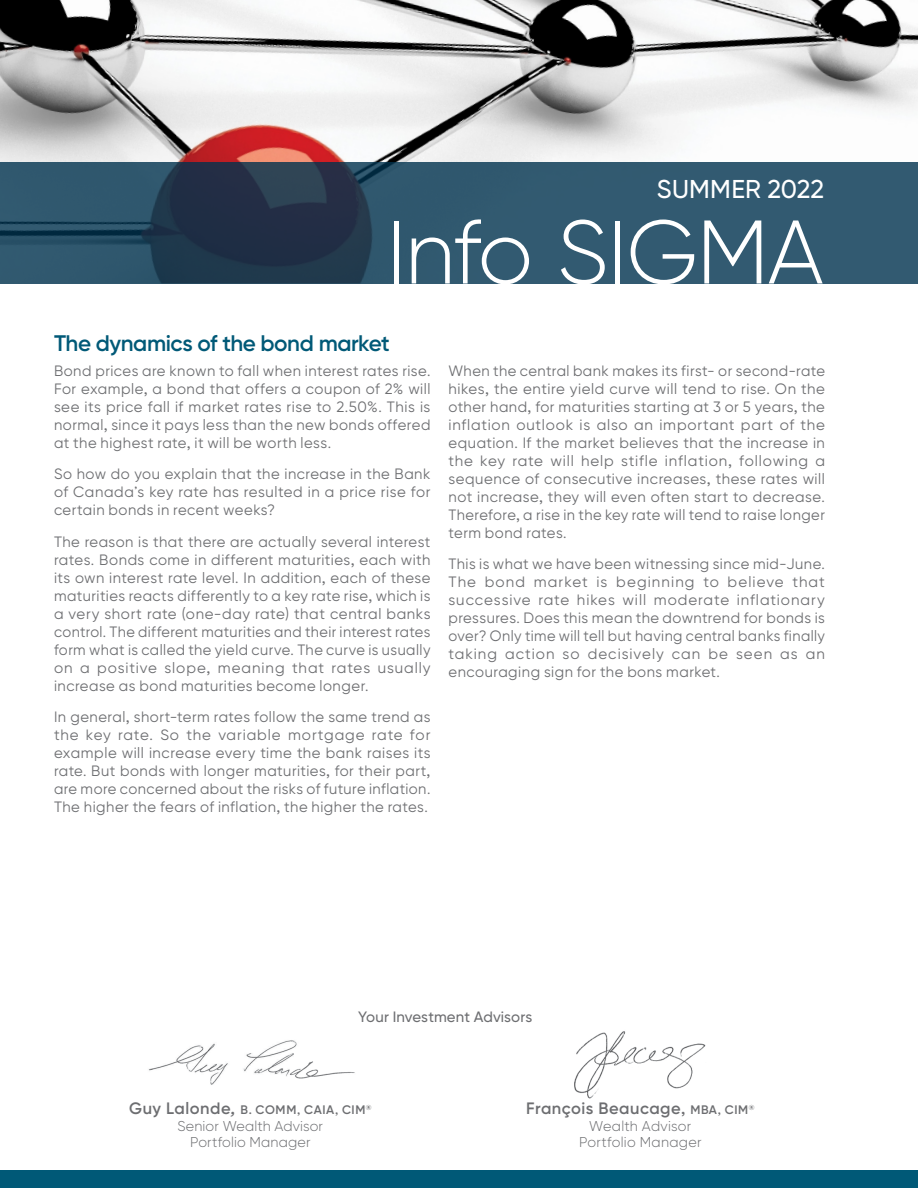
<style>
.page{position:relative;width:918px;height:1188px;background:#fff}
.page>*{position:absolute;margin:0;border:0;box-sizing:border-box;transform-origin:0 0}
.t1{font:300 90px "Gilroy BN";letter-spacing:-.02em;color:#fff}
.t2{font:500 25.8px "Gilroy BN";letter-spacing:.01em;color:#fff}
.t3{font:600 22.5px "Gilroy BN";letter-spacing:-.02em;color:#005977}
.t4{font:600 16.5px "Gilroy BN";letter-spacing:.03em;color:#6d6e71}
.t5{font:15px/18px "Gilroy BN";letter-spacing:.035em;color:#6d6e71;text-align:justify}
.t6{font:500 15px "Gilroy BN";letter-spacing:.005em;color:#6d6e71}
.t7{font:300 14.25px/16.5px "Gilroy BN";letter-spacing:.01em;color:#6d6e71;text-align:center}
.t8{font:600 12.3px "Gilroy BN";letter-spacing:.045em;color:#6d6e71}
.s1{font-size:16.5px}
.s2{font-style:italic;font-size:16.5px}
.s3{font-size:12.3px}
</style>
<div class="page">
<img style="left:0;top:0;width:918px;height:162px">
<svg style="left:0;top:162px;width:918px;height:122px;background:#2d4f66"></svg>
<div style="left:0;top:1171px;width:918px;height:17px;background:#005977"></div>
<img style="left:148px;top:1040px;width:207px;height:45px">
<img style="left:574px;top:1031px;width:132px;height:68px">
<h2 class="t2" style="left:657px;top:173px;width:169px">SUMMER 2022</h2>
<h1 class="t1" style="left:386px;top:197px;width:440px">Info SIGMA</h1>
<h3 class="t3" style="left:54px;top:329px;width:337px">The dynamics of the bond market</h3>
<p class="t5" style="left:54px;top:361px;width:378px">Bond prices are known to fall when interest rates rise.<br>For example, a bond that offers a coupon of 2% will see its price fall if market rates rise to 2.50%. This is normal, since it pays less than the new bonds offered at the highest rate, it will be worth less.</p>
<p class="t5" style="left:54px;top:465px;width:378px">So how do you explain that the increase in the Bank of Canada’s key rate has resulted in a price rise for certain bonds in recent weeks?</p>
<p class="t5" style="left:54px;top:532px;width:378px">The reason is that there are actually several interest rates. Bonds come in different maturities, each with its own interest rate level. In addition, each of these maturities reacts differently to a key rate rise, which is a very short rate (one-day rate) that central banks control. The different maturities and their interest rates form what is called the yield curve. The curve is usually on a positive slope, meaning that rates usually increase as bond maturities become longer.</p>
<p class="t5" style="left:54px;top:708px;width:378px">In general, short-term rates follow the same trend as the key rate. So the variable mortgage rate for example will increase every time the bank raises its rate. But bonds with longer maturities, for their part, are more concerned about the risks of future inflation.<br>The higher the fears of inflation, the higher the rates.</p>
<p class="t5" style="left:448px;top:361px;width:378px">When the central bank makes its first- or second-rate hikes, the entire yield curve will tend to rise. On the other hand, for maturities starting at 3 or 5 years, the inflation outlook is also an important part of the equation. If the market believes that the increase in the key rate will help stifle inflation, following a sequence of consecutive increases, these rates will not increase, they will even often start to decrease.<br>Therefore, a rise in the key rate will tend to raise longer term bond rates.</p>
<p class="t5" style="left:448px;top:555px;width:378px">This is what we have been witnessing since mid-June.<br>The bond market is beginning to believe that successive rate hikes will moderate inflationary pressures. Does this mean the downtrend for bonds is over? Only time will tell but having central banks finally taking action so decisively can be seen as an encouraging sign for the bons market.</p>
<p class="t6" style="left:358px;top:1007px;width:176px">Your Investment Advisors</p>
<p class="t8" style="left:129px;top:1103px;width:244px"><span class="s1">Guy Lalonde</span><span class="s2">,</span> B. COMM, CAIA, CIM<sup>®</sup></p>
<p class="t7" style="left:178px;top:1118px;width:147px">Senior Wealth Advisor<br>Portfolio Manager</p>
<p class="t4" style="left:526px;top:1098px;width:230px">François Beaucage, <span class="s3">MBA, CIM</span><sup>®</sup></p>
<p class="t7" style="left:579px;top:1118px;width:124px">Wealth Advisor<br>Portfolio Manager</p>
</div>
